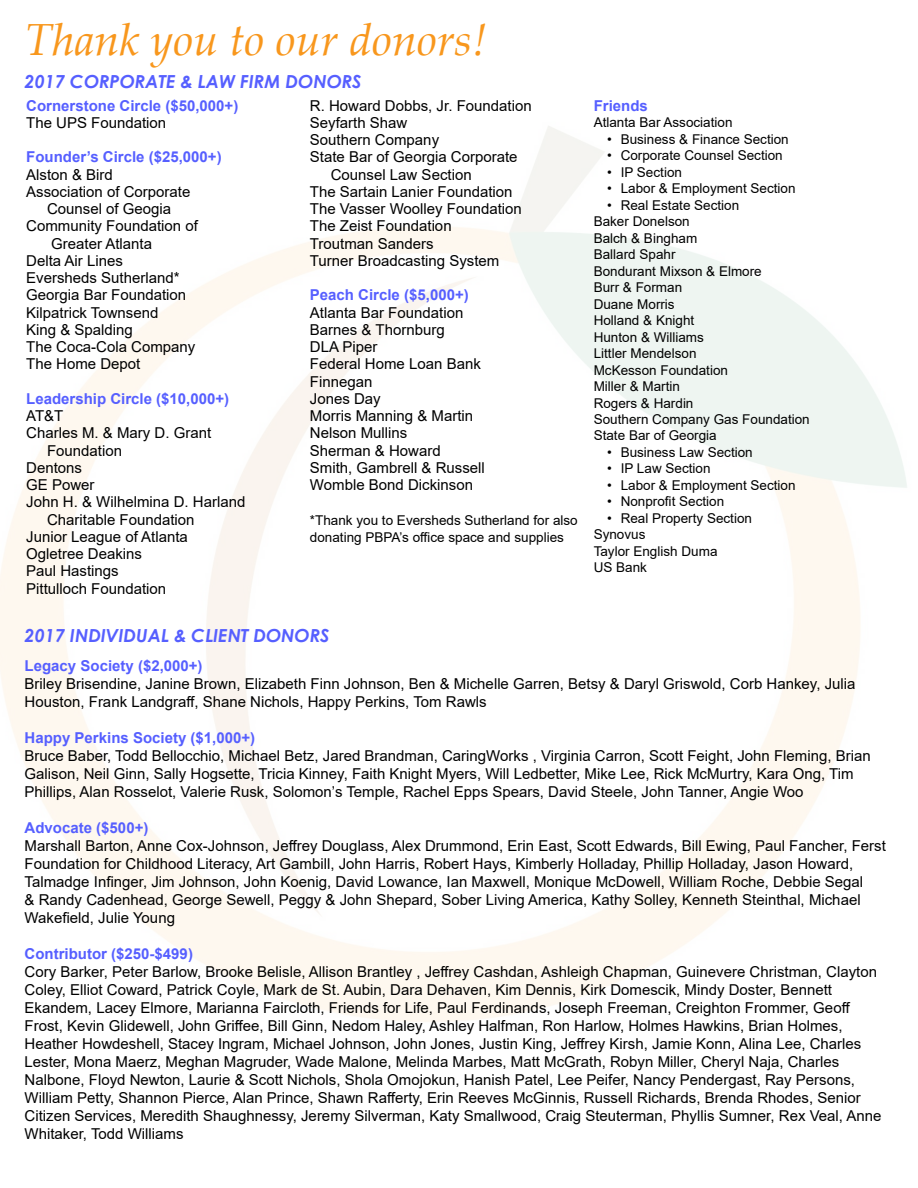
<style>
.page{position:relative;width:918px;height:1188px;background:#fff}
.page>*{position:absolute;margin:0;border:0;box-sizing:border-box;transform-origin:0 0}
.t1{font:italic 45px "Palatino Linotype";color:#f8971d}
.t2{font:italic 700 18px "Century Gothic";color:#565fff}
.t3{font:15px/18px "Arial";color:#000}
.t4{font:700 15px "Arial";color:#565fff}
.t5{font:13.5px/16.5px "Arial";color:#000}
</style>
<div class="page">
<h1 class="t1" style="left:25px;top:7px;width:464px">Thank you to our donors!</h1>
<p class="t4" style="left:26px;top:95px;width:214px">Cornerstone Circle ($50,000+)</p>
<p class="t3" style="left:26px;top:113px;width:142px">The UPS Foundation</p>
<p class="t4" style="left:26px;top:146px;width:197px">Founder’s Circle ($25,000+)</p>
<p class="t3" style="left:26px;top:165px;width:88px">Alston &amp; Bird</p>
<p class="t3" style="left:26px;top:182px;width:166px">Association of Corporate</p>
<p class="t3" style="left:47px;top:200px;width:126px">Counsel of Geogia</p>
<p class="t3" style="left:26px;top:217px;width:173px">Community Foundation of</p>
<p class="t3" style="left:51px;top:234px;width:102px">Greater Atlanta</p>
<p class="t3" style="left:26px;top:251px;width:98px">Delta Air Lines</p>
<p class="t3" style="left:26px;top:269px;width:155px">Eversheds Sutherland*</p>
<p class="t3" style="left:26px;top:286px;width:162px">Georgia Bar Foundation</p>
<p class="t3" style="left:26px;top:303px;width:134px">Kilpatrick Townsend</p>
<p class="t3" style="left:26px;top:320px;width:108px">King &amp; Spalding</p>
<p class="t3" style="left:26px;top:338px;width:171px">The Coca-Cola Company</p>
<p class="t3" style="left:26px;top:355px;width:116px">The Home Depot</p>
<p class="t4" style="left:26px;top:388px;width:205px">Leadership Circle ($10,000+)</p>
<p class="t3" style="left:26px;top:407px;width:39px">AT&amp;T</p>
<p class="t3" style="left:26px;top:424px;width:187px">Charles M. &amp; Mary D. Grant</p>
<p class="t3" style="left:47px;top:441px;width:77px">Foundation</p>
<p class="t3" style="left:26px;top:458px;width:57px">Dentons</p>
<p class="t3" style="left:26px;top:476px;width:70px">GE Power</p>
<p class="t3" style="left:26px;top:493px;width:221px">John H. &amp; Wilhelmina D. Harland</p>
<p class="t3" style="left:47px;top:510px;width:149px">Charitable Foundation</p>
<p class="t3" style="left:26px;top:527px;width:163px">Junior League of Atlanta</p>
<p class="t3" style="left:26px;top:545px;width:117px">Ogletree Deakins</p>
<p class="t3" style="left:26px;top:562px;width:94px">Paul Hastings</p>
<p class="t3" style="left:26px;top:579px;width:142px">Pittulloch Foundation</p>
<p class="t2" style="left:25px;top:67px;width:338px">2017 CORPORATE &amp; LAW FIRM DONORS</p>
<p class="t3" style="left:310px;top:96px;width:223px">R. Howard Dobbs, Jr. Foundation</p>
<p class="t3" style="left:310px;top:113px;width:99px">Seyfarth Shaw</p>
<p class="t3" style="left:310px;top:131px;width:131px">Southern Company</p>
<p class="t3" style="left:310px;top:148px;width:209px">State Bar of Georgia Corporate</p>
<p class="t3" style="left:331px;top:165px;width:142px">Counsel Law Section</p>
<p class="t3" style="left:310px;top:182px;width:204px">The Sartain Lanier Foundation</p>
<p class="t3" style="left:310px;top:200px;width:214px">The Vasser Woolley Foundation</p>
<p class="t3" style="left:310px;top:217px;width:143px">The Zeist Foundation</p>
<p class="t3" style="left:310px;top:234px;width:125px">Troutman Sanders</p>
<p class="t3" style="left:310px;top:251px;width:191px">Turner Broadcasting System</p>
<p class="t4" style="left:310px;top:284px;width:160px">Peach Circle ($5,000+)</p>
<p class="t3" style="left:310px;top:304px;width:177px;line-height:17.2px">Atlanta Bar Foundation<br>Barnes &amp; Thornburg<br>DLA Piper<br>Federal Home Loan Bank<br>Finnegan<br>Jones Day<br>Morris Manning &amp; Martin<br>Nelson Mullins<br>Sherman &amp; Howard<br>Smith, Gambrell &amp; Russell<br>Womble Bond Dickinson</p>
<p class="t5" style="left:310px;top:511px;width:269px;line-height:17.2px">*Thank you to Eversheds Sutherland for also donating PBPA’s office space and supplies</p>
<p class="t2" style="left:25px;top:622px;width:306px">2017 INDIVIDUAL &amp; CLIENT DONORS</p>
<p class="t4" style="left:594px;top:95px;width:56px">Friends</p>
<p class="t5" style="left:594px;top:114px;width:140px">Atlanta Bar Association</p>
<p class="t5" style="left:607px;top:130px;width:183px">• Business &amp; Finance Section</p>
<p class="t5" style="left:607px;top:147px;width:177px">• Corporate Counsel Section</p>
<p class="t5" style="left:607px;top:163px;width:76px">• IP Section</p>
<p class="t5" style="left:607px;top:180px;width:190px">• Labor &amp; Employment Section</p>
<p class="t5" style="left:594px;top:196px;width:218px;text-indent:14px">• Real Estate Section<br>Baker Donelson<br>Balch &amp; Bingham<br>Ballard Spahr<br>Bondurant Mixson &amp; Elmore<br>Burr &amp; Forman<br>Duane Morris<br>Holland &amp; Knight<br>Hunton &amp; Williams<br>Littler Mendelson<br>McKesson Foundation<br>Miller &amp; Martin<br>Rogers &amp; Hardin<br>Southern Company Gas Foundation<br>State Bar of Georgia</p>
<p class="t5" style="left:607px;top:444px;width:147px">• Business Law Section</p>
<p class="t5" style="left:607px;top:460px;width:105px">• IP Law Section</p>
<p class="t5" style="left:607px;top:477px;width:190px">• Labor &amp; Employment Section</p>
<p class="t5" style="left:607px;top:493px;width:119px">• Nonprofit Section</p>
<p class="t5" style="left:594px;top:510px;width:160px;text-indent:14px">• Real Property Section<br>Synovus<br>Taylor English Duma<br>US Bank</p>
<p class="t4" style="left:25px;top:655px;width:180px">Legacy Society ($2,000+)</p>
<p class="t3" style="left:25px;top:674px;width:832px">Briley Brisendine, Janine Brown, Elizabeth Finn Johnson, Ben &amp; Michelle Garren, Betsy &amp; Daryl Griswold, Corb Hankey, Julia<br>Houston, Frank Landgraff, Shane Nichols, Happy Perkins, Tom Rawls</p>
<p class="t4" style="left:25px;top:727px;width:232px">Happy Perkins Society ($1,000+)</p>
<p class="t3" style="left:25px;top:746px;width:848px">Bruce Baber, Todd Bellocchio, Michael Betz, Jared Brandman, CaringWorks , Virginia Carron, Scott Feight, John Fleming, Brian<br>Galison, Neil Ginn, Sally Hogsette, Tricia Kinney, Faith Knight Myers, Will Ledbetter, Mike Lee, Rick McMurtry, Kara Ong, Tim<br>Phillips, Alan Rosselot, Valerie Rusk, Solomon’s Temple, Rachel Epps Spears, David Steele, John Tanner, Angie Woo</p>
<p class="t4" style="left:25px;top:817px;width:125px">Advocate ($500+)</p>
<p class="t3" style="left:25px;top:836px;width:863px">Marshall Barton, Anne Cox-Johnson, Jeffrey Douglass, Alex Drummond, Erin East, Scott Edwards, Bill Ewing, Paul Fancher, Ferst Foundation for Childhood Literacy, Art Gambill, John Harris, Robert Hays, Kimberly Holladay, Phillip Holladay, Jason Howard, Talmadge Infinger, Jim Johnson, John Koenig, David Lowance, Ian Maxwell, Monique McDowell, William Roche, Debbie Segal<br>&amp; Randy Cadenhead, George Sewell, Peggy &amp; John Shepard, Sober Living America, Kathy Solley, Kenneth Steinthal, Michael Wakefield, Julie Young</p>
<p class="t4" style="left:25px;top:943px;width:170px">Contributor ($250-$499)</p>
<p class="t3" style="left:25px;top:962px;width:858px">Cory Barker, Peter Barlow, Brooke Belisle, Allison Brantley , Jeffrey Cashdan, Ashleigh Chapman, Guinevere Christman, Clayton Coley, Elliot Coward, Patrick Coyle, Mark de St. Aubin, Dara Dehaven, Kim Dennis, Kirk Domescik, Mindy Doster, Bennett Ekandem, Lacey Elmore, Marianna Faircloth, Friends for Life, Paul Ferdinands, Joseph Freeman, Creighton Frommer, Geoff Frost, Kevin Glidewell, John Griffee, Bill Ginn, Nedom Haley, Ashley Halfman, Ron Harlow, Holmes Hawkins, Brian Holmes, Heather Howdeshell, Stacey Ingram, Michael Johnson, John Jones, Justin King, Jeffrey Kirsh, Jamie Konn, Alina Lee, Charles Lester, Mona Maerz, Meghan Magruder, Wade Malone, Melinda Marbes, Matt McGrath, Robyn Miller, Cheryl Naja, Charles Nalbone, Floyd Newton, Laurie &amp; Scott Nichols, Shola Omojokun, Hanish Patel, Lee Peifer, Nancy Pendergast, Ray Persons, William Petty, Shannon Pierce, Alan Prince, Shawn Rafferty, Erin Reeves McGinnis, Russell Richards, Brenda Rhodes, Senior Citizen Services, Meredith Shaughnessy, Jeremy Silverman, Katy Smallwood, Craig Steuterman, Phyllis Sumner, Rex Veal, Anne Whitaker, Todd Williams</p>
</div>
